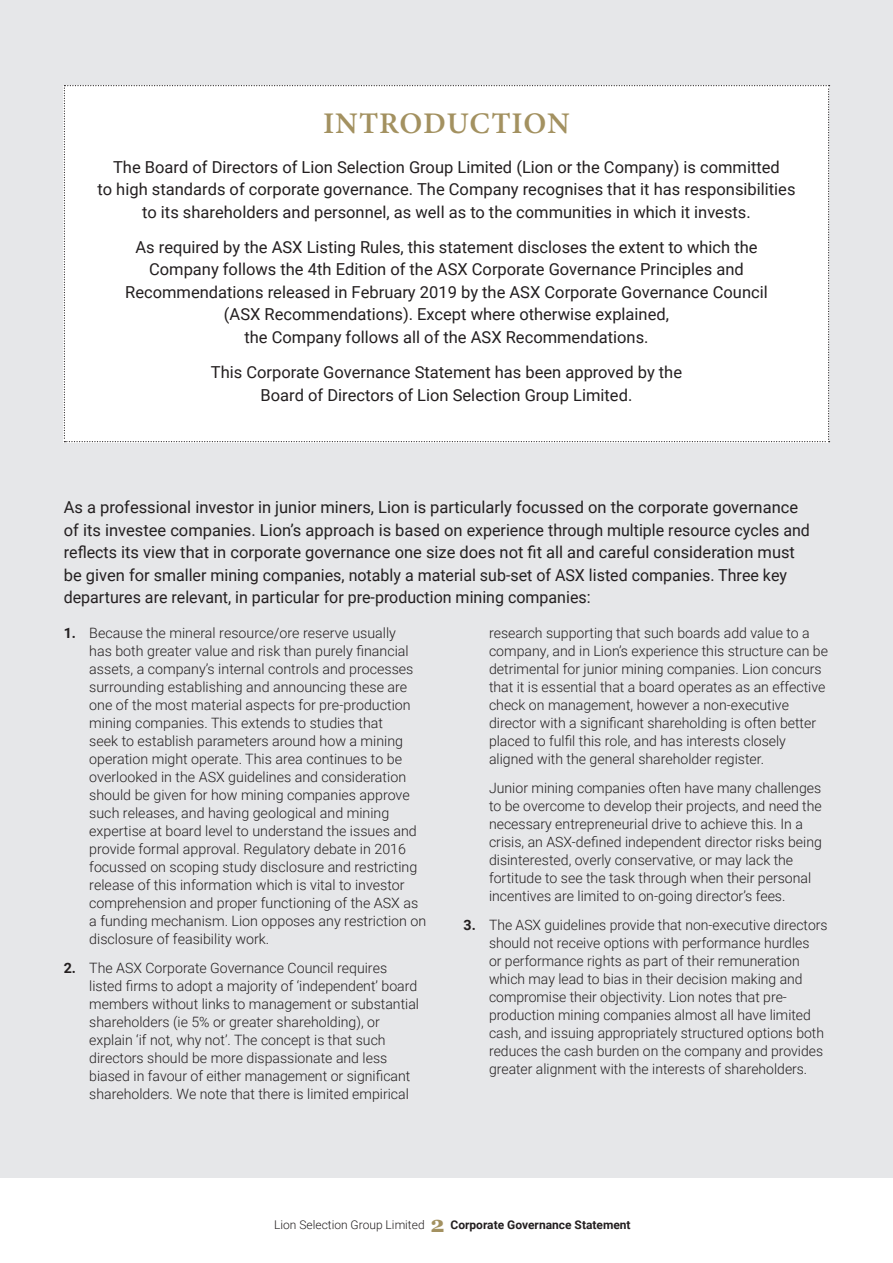
<style>
.page{position:relative;width:893px;height:1263px;background:#fff}
.page>*{position:absolute;margin:0;border:0;box-sizing:border-box;transform-origin:0 0}
.t1{font:30px "Minion Variable Concept";letter-spacing:.025em;color:#a39160}
.t2{font:16.5px/22.5px "Roboto";color:#231f20;text-align:center}
.t3{font:300 14.25px/18px "Roboto";color:#231f20}
.t4{font:700 12px "Roboto";color:#231f20}
.s1{font-weight:700}
.s2{font-weight:300}
.s3{font-family:"Georgia";font-size:22.5px;color:#a39160}
</style>
<div class="page">
<div style="left:0;top:0;width:893px;height:1178px;background:#e6e7e9"></div>
<div style="left:64px;top:85px;width:766px;height:357px;background:#fff"></div>
<h1 class="t1" style="left:323px;top:102px;width:248px">INTRODUCTION</h1>
<p class="t2" style="left:98px;top:155px;width:699px">The Board of Directors of Lion Selection Group Limited (Lion or the Company) is committed<br>to high standards of corporate governance. The Company recognises that it has responsibilities to its shareholders and personnel, as well as to the communities in which it invests.</p>
<p class="t2" style="left:125px;top:235px;width:644px">As required by the ASX Listing Rules, this statement discloses the extent to which the Company follows the 4th Edition of the ASX Corporate Governance Principles and Recommendations released in February 2019 by the ASX Corporate Governance Council (ASX Recommendations). Except where otherwise explained,<br>the Company follows all of the ASX Recommendations.</p>
<p class="t2" style="left:211px;top:360px;width:473px">This Corporate Governance Statement has been approved by the<br>Board of Directors of Lion Selection Group Limited.</p>
<p class="t2" style="left:64px;top:496px;width:748px;text-align:left">As a professional investor in junior miners, Lion is particularly focussed on the corporate governance of its investee companies. Lion’s approach is based on experience through multiple resource cycles and reflects its view that in corporate governance one size does not fit all and careful consideration must be given for smaller mining companies, notably a material sub-set of ASX listed companies. Three key departures are relevant, in particular for pre-production mining companies:</p>
<p class="t3" style="left:89px;top:624px;width:339px;text-indent:-26px"><span class="s1">1.</span> Because the mineral resource/ore reserve usually<br>has both greater value and risk than purely financial assets, a company’s internal controls and processes surrounding establishing and announcing these are one of the most material aspects for pre-production mining companies. This extends to studies that<br>seek to establish parameters around how a mining operation might operate. This area continues to be overlooked in the ASX guidelines and consideration should be given for how mining companies approve such releases, and having geological and mining expertise at board level to understand the issues and provide formal approval. Regulatory debate in 2016 focussed on scoping study disclosure and restricting release of this information which is vital to investor comprehension and proper functioning of the ASX as a funding mechanism. Lion opposes any restriction on disclosure of feasibility work.</p>
<p class="t3" style="left:89px;top:958px;width:331px;text-indent:-26px"><span class="s1">2.</span> The ASX Corporate Governance Council requires listed firms to adopt a majority of ‘independent’ board members without links to management or substantial shareholders (ie 5% or greater shareholding), or explain ‘if not, why not’. The concept is that such directors should be more dispassionate and less biased in favour of either management or significant shareholders. We note that there is limited empirical</p>
<p class="t3" style="left:489px;top:624px;width:340px">research supporting that such boards add value to a company, and in Lion’s experience this structure can be detrimental for junior mining companies. Lion concurs that it is essential that a board operates as an effective check on management, however a non-executive director with a significant shareholding is often better placed to fulfil this role, and has interests closely aligned with the general shareholder register.</p>
<p class="t3" style="left:489px;top:778px;width:334px">Junior mining companies often have many challenges to be overcome to develop their projects, and need the necessary entrepreneurial drive to achieve this. In a crisis, an ASX-defined independent director risks being disinterested, overly conservative, or may lack the fortitude to see the task through when their personal incentives are limited to on-going director’s fees.</p>
<p class="t3" style="left:489px;top:915px;width:340px;text-indent:-26px"><span class="s1">3.</span> The ASX guidelines provide that non-executive directors should not receive options with performance hurdles<br>or performance rights as part of their remuneration which may lead to bias in their decision making and compromise their objectivity. Lion notes that pre&shy;production mining companies almost all have limited cash, and issuing appropriately structured options both reduces the cash burden on the company and provides greater alignment with the interests of shareholders.</p>
<p class="t4" style="left:274px;top:1216px;width:358px"><span class="s2">Lion Selection Group Limited</span> <span class="s3">2</span> Corporate Governance Statement</p>
</div>
